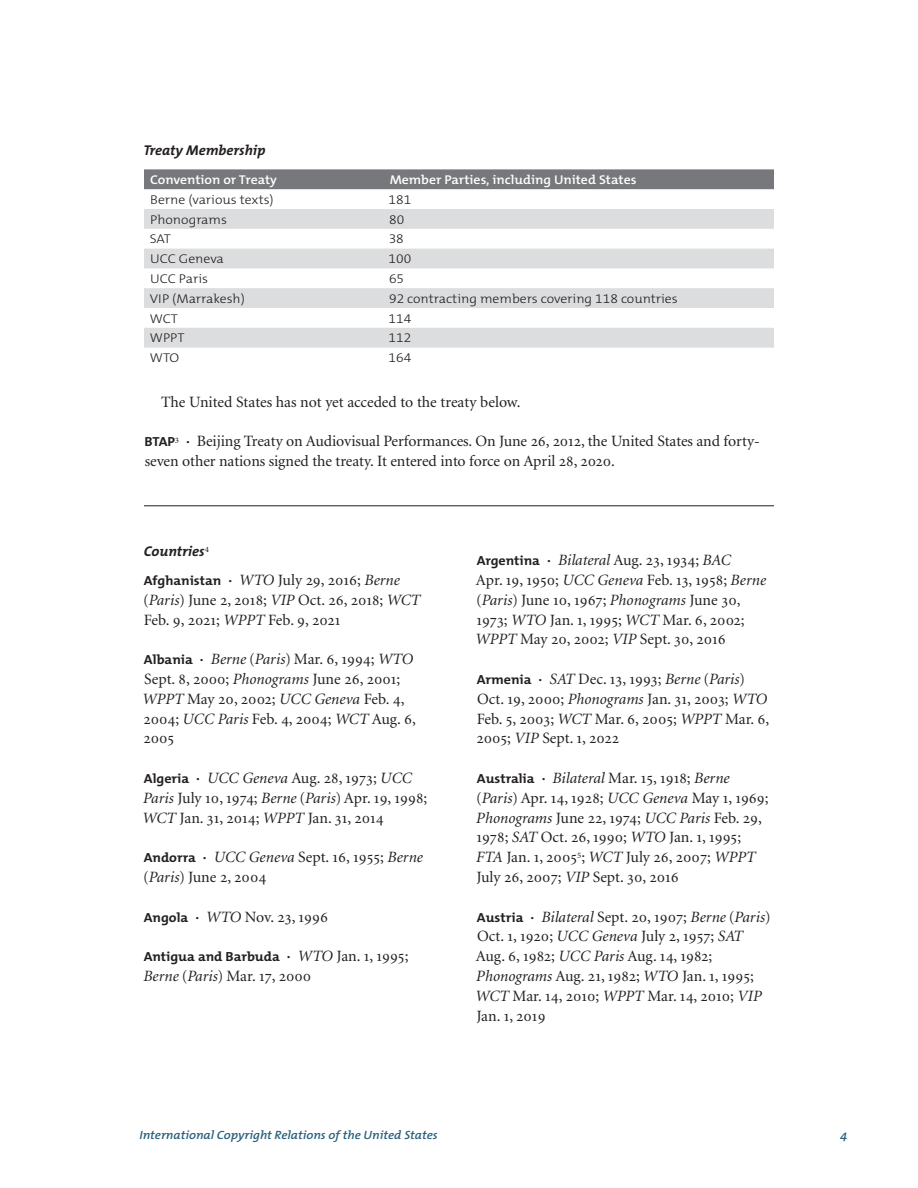
<style>
.page{position:relative;width:918px;height:1188px;background:#fff}
.page>*{position:absolute;margin:0;border:0;box-sizing:border-box;transform-origin:0 0}
.t1{font:15.75px/19.8px "Minion C";color:#231f20}
.t2{font:italic 15.75px "Minion C";letter-spacing:.005em;color:#231f20}
.t3{font:italic 700 14.25px "The Mix Os F";color:#231f20}
.t4{font:700 13.2px "The Mix Os F";color:#231f20;scale:1.07 1}
.t5{font:300 12.75px "The Mix Os F";color:#231f20;scale:1.08 1}
.t6{font:600 12.75px "The Mix Os F";color:#fff;scale:1.08 1}
.t7{font:italic 600 12px "The Mix Os F";color:#2b627f;scale:1.07 1}
.s1{font-family:"The Mix Os F";font-weight:700;font-size:13.2px}
.s2{font-family:"Minion C";font-weight:400;font-style:italic;font-size:15.75px}
.s3{font-family:"Minion C";font-weight:400;font-size:15.75px}
.s4{font-style:italic}
.s5{font-style:normal}
</style>
<div class="page">
<div style="left:144px;top:169px;width:630px;height:20px;background:#76787b"></div>
<svg style="left:144px;top:209px;width:630px;height:139px;fill:#dcdddf"></svg>
<hr style="left:144px;top:506px;width:630px;height:1px;background:#231f20">
<p class="t3" style="left:143px;top:141px;width:124px">Treaty Membership</p>
<p class="t6" style="left:150px;top:172px;width:119px">Convention or Treaty</p>
<p class="t6" style="left:390px;top:172px;width:230px">Member Parties, including United States</p>
<p class="t5" style="left:150px;top:191px;width:116px">Berne (various texts)</p>
<p class="t5" style="left:389px;top:191px;width:23px">181</p>
<p class="t5" style="left:150px;top:211px;width:73px">Phonograms</p>
<p class="t5" style="left:389px;top:211px;width:16px">80</p>
<p class="t5" style="left:150px;top:231px;width:21px">SAT</p>
<p class="t5" style="left:389px;top:231px;width:16px">38</p>
<p class="t5" style="left:150px;top:251px;width:70px">UCC Geneva</p>
<p class="t5" style="left:389px;top:251px;width:23px">100</p>
<p class="t5" style="left:150px;top:271px;width:55px">UCC Paris</p>
<p class="t5" style="left:389px;top:271px;width:16px">65</p>
<p class="t5" style="left:150px;top:290px;width:90px">VIP (Marrakesh)</p>
<p class="t5" style="left:389px;top:290px;width:269px">92 contracting members covering 118 countries</p>
<p class="t5" style="left:150px;top:310px;width:28px">WCT</p>
<p class="t5" style="left:389px;top:310px;width:23px">114</p>
<p class="t5" style="left:150px;top:330px;width:34px">WPPT</p>
<p class="t5" style="left:389px;top:330px;width:23px">112</p>
<p class="t5" style="left:150px;top:350px;width:29px">WTO</p>
<p class="t5" style="left:389px;top:350px;width:23px">164</p>
<p class="t1" style="left:161px;top:392px;width:361px">The United States has not yet acceded to the treaty below.</p>
<p class="t1" style="left:145px;top:432px;width:617px"><span class="s1">BTAP</span><sup>3</sup> <span class="s1">·</span> Beijing Treaty on Audiovisual Performances. On June 26, 2012, the United States and forty&shy;seven other nations signed the treaty. It entered into force on April 28, 2020.</p>
<p class="t3" style="left:144px;top:542px;width:67px">Countries<sup>4</sup></p>
<p class="t4" style="left:144px;top:572px;width:241px">Afghanistan · <span class="s2">WTO</span> <span class="s3">July 29, 2016;</span> <span class="s2">Berne</span></p>
<p class="t1" style="left:144px;top:590px;width:278px"><span class="s4">(Paris)</span> June 2, 2018; <span class="s4">VIP</span> Oct. 26, 2018; <span class="s4">WCT<br></span>Feb. 9, 2021; <span class="s4">WPPT</span> Feb. 9, 2021</p>
<p class="t1" style="left:142px;top:650px;width:275px"><span class="s1">Albania ·</span> <span class="s4">Berne (Paris)</span> Mar. 6, 1994; <span class="s4">WTO<br></span>Sept. 8, 2000; <span class="s4">Phonograms</span> June 26, 2001;<br><span class="s4">WPPT</span> May 20, 2002; <span class="s4">UCC Geneva</span> Feb. 4,<br>2004; <span class="s4">UCC Paris</span> Feb. 4, 2004; <span class="s4">WCT</span> Aug. 6,<br>2005</p>
<p class="t1" style="left:142px;top:769px;width:286px"><span class="s1">Algeria ·</span> <span class="s4">UCC Geneva</span> Aug. 28, 1973; <span class="s4">UCC<br>Paris</span> July 10, 1974; <span class="s4">Berne (Paris)</span> Apr. 19, 1998;<br><span class="s4">WCT</span> Jan. 31, 2014; <span class="s4">WPPT</span> Jan. 31, 2014</p>
<p class="t1" style="left:144px;top:848px;width:281px"><span class="s1">Andorra ·</span> <span class="s4">UCC Geneva</span> Sept. 16, 1955; <span class="s4">Berne (Paris)</span> June 2, 2004</p>
<p class="t1" style="left:144px;top:907px;width:186px"><span class="s1">Angola ·</span> <span class="s4">WTO</span> Nov. 23, 1996</p>
<p class="t4" style="left:144px;top:948px;width:249px">Antigua and Barbuda · <span class="s2">WTO</span> <span class="s3">Jan. 1, 1995;</span></p>
<p class="t2" style="left:143px;top:968px;width:169px">Berne (Paris) <span class="s5">Mar. 17, 2000</span></p>
<p class="t1" style="left:475px;top:551px;width:292px"><span class="s1">Argentina ·</span> <span class="s4">Bilateral</span> Aug. 23, 1934; <span class="s4">BAC<br></span>Apr. 19, 1950; <span class="s4">UCC Geneva</span> Feb. 13, 1958; <span class="s4">Berne (Paris)</span> June 10, 1967; <span class="s4">Phonograms</span> June 30, 1973; <span class="s4">WTO</span> Jan. 1, 1995; <span class="s4">WCT</span> Mar. 6, 2002; <span class="s4">WPPT</span> May 20, 2002; <span class="s4">VIP</span> Sept. 30, 2016</p>
<p class="t1" style="left:476px;top:670px;width:294px"><span class="s1">Armenia ·</span> <span class="s4">SAT</span> Dec. 13, 1993; <span class="s4">Berne (Paris)<br></span>Oct. 19, 2000; <span class="s4">Phonograms</span> Jan. 31, 2003; <span class="s4">WTO </span>Feb. 5, 2003; <span class="s4">WCT</span> Mar. 6, 2005; <span class="s4">WPPT</span> Mar. 6, 2005; <span class="s4">VIP</span> Sept. 1, 2022</p>
<p class="t1" style="left:476px;top:769px;width:294px"><span class="s1">Australia ·</span> <span class="s4">Bilateral</span> Mar. 15, 1918; <span class="s4">Berne (Paris)</span> Apr. 14, 1928; <span class="s4">UCC Geneva</span> May 1, 1969; <span class="s4">Phonograms</span> June 22, 1974; <span class="s4">UCC Paris</span> Feb. 29, 1978; <span class="s4">SAT</span> Oct. 26, 1990; <span class="s4">WTO</span> Jan. 1, 1995; <span class="s4">FTA</span> Jan. 1, 2005<sup>5</sup>; <span class="s4">WCT</span> July 26, 2007; <span class="s4">WPPT </span>July 26, 2007; <span class="s4">VIP</span> Sept. 30, 2016</p>
<p class="t1" style="left:475px;top:907px;width:296px"><span class="s1">Austria ·</span> <span class="s4">Bilateral</span> Sept. 20, 1907; <span class="s4">Berne (Paris)<br></span>Oct. 1, 1920; <span class="s4">UCC Geneva</span> July 2, 1957; <span class="s4">SAT </span>Aug. 6, 1982; <span class="s4">UCC Paris</span> Aug. 14, 1982; <span class="s4">Phonograms</span> Aug. 21, 1982; <span class="s4">WTO</span> Jan. 1, 1995; <span class="s4">WCT</span> Mar. 14, 2010; <span class="s4">WPPT</span> Mar. 14, 2010; <span class="s4">VIP </span>Jan. 1, 2019</p>
<p class="t7" style="left:140px;top:1128px;width:280px">International Copyright Relations of the United States</p>
<p class="t7" style="left:841px;top:1128px;width:8px">4</p>
</div>
